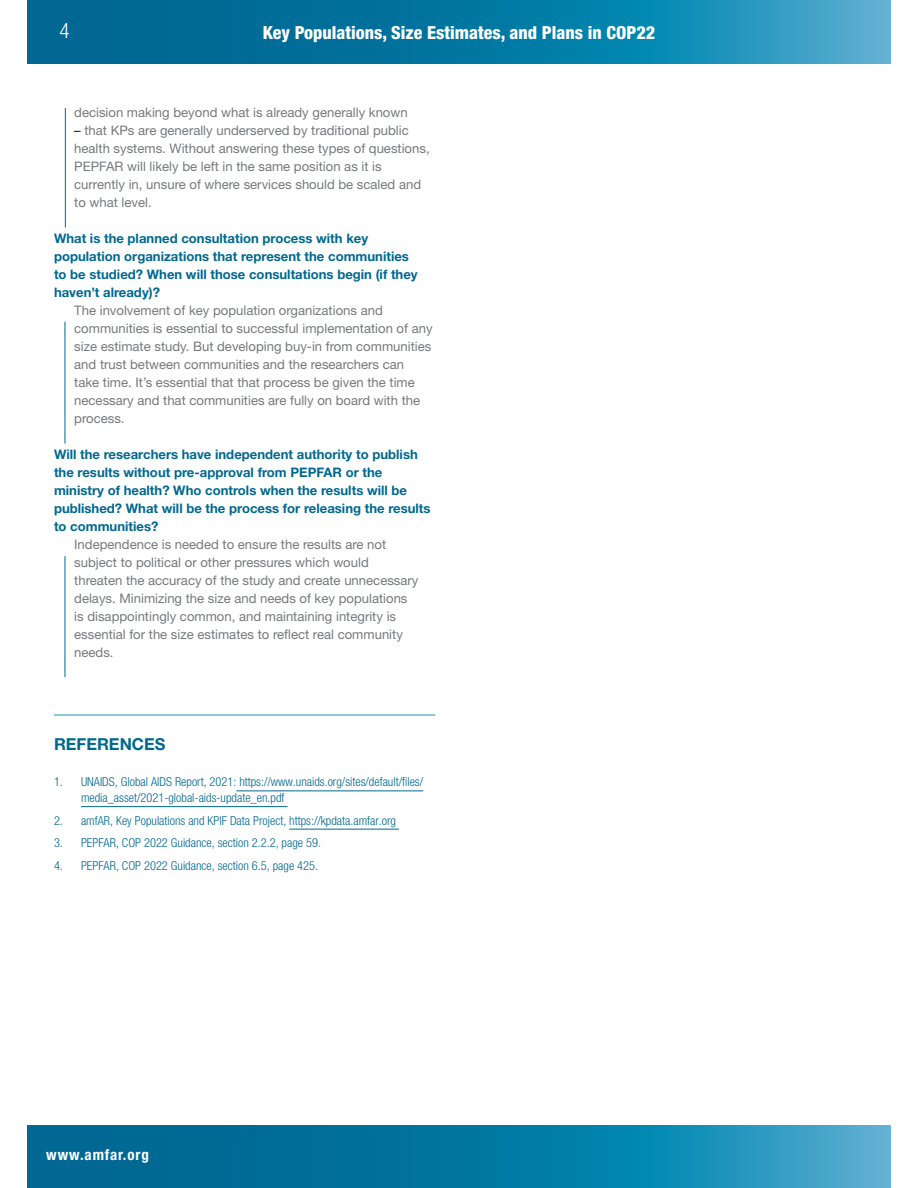
<style>
.page{position:relative;width:918px;height:1188px;background:#fff}
.page>*{position:absolute;margin:0;border:0;box-sizing:border-box;transform-origin:0 0}
.t1{font:300 condensed 21px "Helvetica Neue LT Std";color:#fff}
.t2{font:800 condensed 18px "Helvetica Neue LT Std";color:#fff}
.SUBHEAD{font:700 16.5px "Helvetica Neue LT Std";color:#00688f}
.t3{font:700 condensed 15px "Helvetica Neue LT Std";letter-spacing:.06em;color:#fff}
.N_body{font:13.2px/18px "Helvetica Neue LT Std";color:#76787b}
.N_body-2{font:700 13.2px/18px "Helvetica Neue LT Std";color:#00688f}
.references{font:300 condensed 12.3px/15.8px "Helvetica Neue LT Std";color:#00688f}
.s1{color:#231f20}
</style>
<div class="page">
<svg style="left:27px;top:1125px;width:864px;height:63px;background:#0d7da6"></svg>
<svg style="left:27px;top:0;width:864px;height:63px;background:#0d7da6"></svg>
<hr style="left:54px;top:715px;width:381px;height:1px;background:#1d90b3">
<hr style="left:65px;top:108px;width:1px;height:120px;background:#00688f">
<hr style="left:65px;top:322px;width:1px;height:122px;background:#00688f">
<hr style="left:65px;top:556px;width:1px;height:121px;background:#00688f">
<hr style="left:236px;top:791px;width:187px;height:1px;background:#00688f">
<hr style="left:81px;top:806px;width:207px;height:1px;background:#00688f">
<hr style="left:289px;top:829px;width:110px;height:1px;background:#00688f">
<h1 class="t1" style="left:59px;top:19px;width:12px">4</h1>
<h2 class="t2" style="left:263px;top:21px;width:394px">Key Populations, Size Estimates, and Plans in COP22</h2>
<p class="N_body" style="left:74px;top:104px;width:335px">decision making beyond what is already generally known</p>
<p class="N_body" style="left:74px;top:122px;width:357px"><span class="s1">–</span> that KPs are generally underserved by traditional public health systems. Without answering these types of questions, PEPFAR will likely be left in the same position as it is currently in, unsure of where services should be scaled and to what level.</p>
<p class="N_body-2" style="left:54px;top:229px;width:365px">What is the planned consultation process with key population organizations that represent the communities to be studied? When will those consultations begin (if they haven’t already)?</p>
<p class="N_body" style="left:74px;top:302px;width:360px">The involvement of key population organizations and communities is essential to successful implementation of any size estimate study. But developing buy-in from communities and trust between communities and the researchers can<br>take time. It’s essential that that process be given the time necessary and that communities are fully on board with the process.</p>
<p class="N_body-2" style="left:54px;top:445px;width:378px">Will the researchers have independent authority to publish the results without pre-approval from PEPFAR or the ministry of health? Who controls when the results will be published? What will be the process for releasing the results to communities?</p>
<p class="N_body" style="left:74px;top:536px;width:346px">Independence is needed to ensure the results are not subject to political or other pressures which would threaten the accuracy of the study and create unnecessary delays. Minimizing the size and needs of key populations is disappointingly common, and maintaining integrity is essential for the size estimates to reflect real community needs.</p>
<p class="SUBHEAD" style="left:54px;top:734px;width:113px">REFERENCES</p>
<p class="references" style="left:81px;top:774px;width:344px;text-indent:-27px">1. UNAIDS, Global AIDS Report, 2021: https://www.unaids.org/sites/default/files/ media_asset/2021-global-aids-update_en.pdf</p>
<p class="references" style="left:54px;top:812px;width:344px">2. amfAR, Key Populations and KPIF Data Project, https://kpdata.amfar.org</p>
<p class="references" style="left:54px;top:835px;width:269px">3. PEPFAR, COP 2022 Guidance, section 2.2.2, page 59.</p>
<p class="references" style="left:54px;top:857px;width:266px">4. PEPFAR, COP 2022 Guidance, section 6.5, page 425.</p>
<p class="t3" style="left:46px;top:1146px;width:104px">www.amfar.org</p>
</div>
